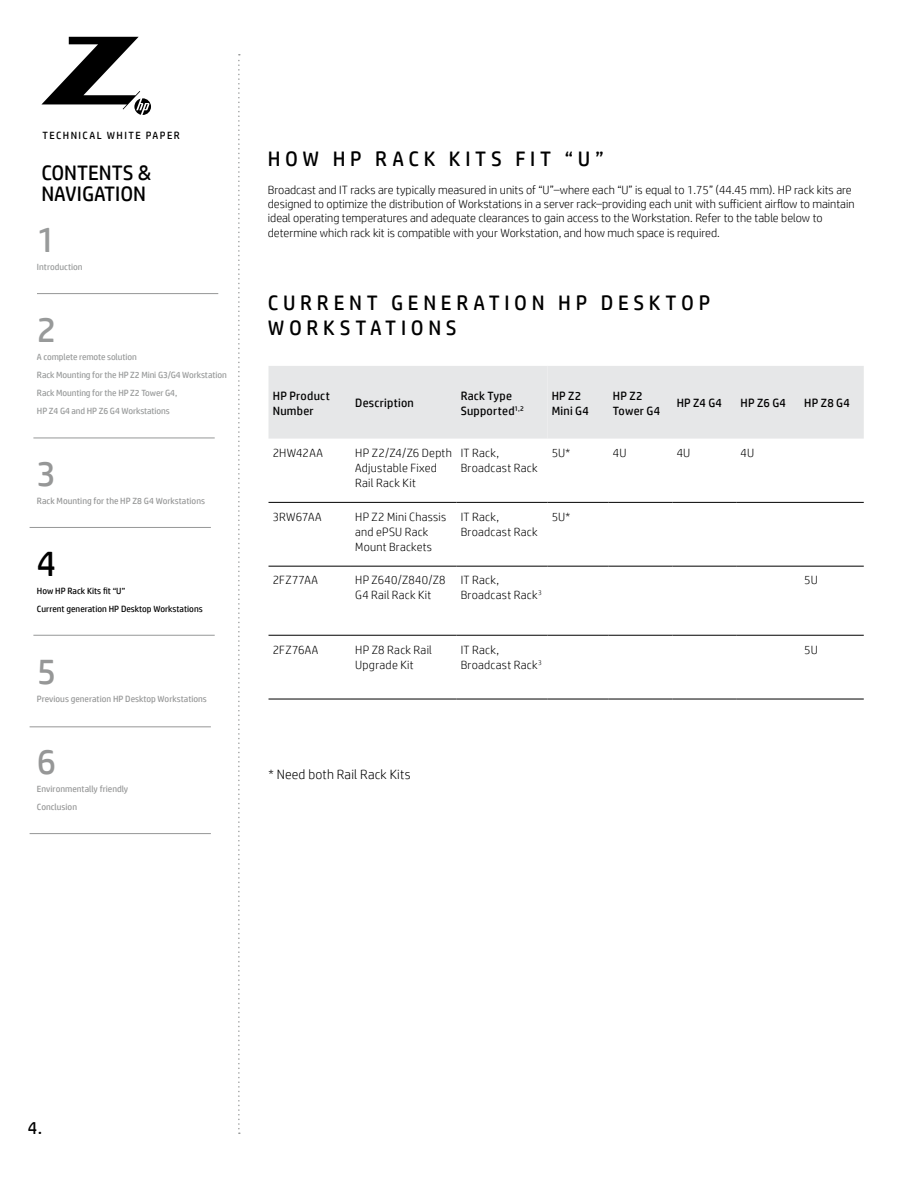
<style>
.page{position:relative;width:918px;height:1188px;background:#fff}
.page>*{position:absolute;margin:0;border:0;box-sizing:border-box;transform-origin:0 0}
.t1{font:36px "HP Simplified";color:#969797}
.t2{font:36px "HP Simplified";color:#989a9a}
.t3{font:36px "HP Simplified";color:#000}
.t4{font:21px/25.2px "HP Simplified";letter-spacing:.22em;color:#000}
.t5{font:21px/21px "HP Simplified";color:#000}
.t6{font:17.7px "HP Simplified";color:#000}
.t7{font:300 13.5px "HP Simplified";letter-spacing:.015em;color:#000}
.t8{font:300 12px/14.4px "HP Simplified";color:#000}
.t9{font:300 12px/15px "HP Simplified";letter-spacing:.02em;color:#000}
.t10{font:12px/15px "HP Simplified";letter-spacing:.02em;color:#000}
.t11{font:300 12px "HP Simplified";letter-spacing:.025em;color:#000}
.t12{font:10.5px "HP Simplified";letter-spacing:.14em;color:#000}
.t13{font:9px/18px "HP Simplified";letter-spacing:-.01em;color:#989a9a}
.t14{font:9px/18px "HP Simplified";color:#969797}
.t15{font:9px/18px "HP Simplified";color:#000}
</style>
<div class="page">
<svg style="left:238px;top:54px;width:2px;height:1080px"></svg>
<div style="left:269px;top:366px;width:595px;height:73px;background:#e6e7e8"></div>
<hr style="left:547px;top:502px;width:62px;height:1px;background:#000">
<hr style="left:609px;top:502px;width:63px;height:1px;background:#000">
<hr style="left:672px;top:502px;width:64px;height:1px;background:#000">
<hr style="left:736px;top:502px;width:64px;height:1px;background:#000">
<hr style="left:800px;top:502px;width:64px;height:1px;background:#000">
<hr style="left:547px;top:566px;width:62px;height:1px;background:#000">
<hr style="left:609px;top:566px;width:63px;height:1px;background:#000">
<hr style="left:672px;top:566px;width:64px;height:1px;background:#000">
<hr style="left:736px;top:566px;width:64px;height:1px;background:#000">
<hr style="left:800px;top:566px;width:64px;height:1px;background:#000">
<hr style="left:547px;top:635px;width:62px;height:1px;background:#000">
<hr style="left:609px;top:635px;width:63px;height:1px;background:#000">
<hr style="left:672px;top:635px;width:64px;height:1px;background:#000">
<hr style="left:736px;top:635px;width:64px;height:1px;background:#000">
<hr style="left:800px;top:635px;width:64px;height:1px;background:#000">
<hr style="left:736px;top:699px;width:64px;height:1px;background:#000">
<hr style="left:800px;top:699px;width:64px;height:1px;background:#000">
<hr style="left:547px;top:699px;width:62px;height:1px;background:#000">
<hr style="left:609px;top:699px;width:63px;height:1px;background:#000">
<hr style="left:672px;top:699px;width:64px;height:1px;background:#000">
<hr style="left:269px;top:502px;width:82px;height:1px;background:#000">
<hr style="left:351px;top:502px;width:105px;height:1px;background:#000">
<hr style="left:456px;top:502px;width:91px;height:1px;background:#000">
<hr style="left:269px;top:566px;width:82px;height:1px;background:#000">
<hr style="left:351px;top:566px;width:105px;height:1px;background:#000">
<hr style="left:456px;top:566px;width:91px;height:1px;background:#000">
<hr style="left:269px;top:635px;width:82px;height:1px;background:#000">
<hr style="left:351px;top:635px;width:105px;height:1px;background:#000">
<hr style="left:456px;top:635px;width:91px;height:1px;background:#000">
<hr style="left:269px;top:699px;width:82px;height:1px;background:#000">
<hr style="left:351px;top:699px;width:105px;height:1px;background:#000">
<hr style="left:456px;top:699px;width:91px;height:1px;background:#000">
<hr style="left:37px;top:293px;width:181px;height:1px;background:#969797">
<hr style="left:33px;top:438px;width:182px;height:1px;background:#969797">
<hr style="left:30px;top:727px;width:181px;height:1px;background:#969797">
<hr style="left:30px;top:833px;width:181px;height:1px;background:#969797">
<hr style="left:30px;top:527px;width:181px;height:1px;background:#969797">
<hr style="left:33px;top:635px;width:182px;height:1px;background:#969797">
<svg style="left:41px;top:37px;width:110px;height:78px"></svg>
<p class="t12" style="left:42px;top:128px;width:139px">TECHNICAL WHITE PAPER</p>
<h2 class="t5" style="left:41px;top:162px;width:111px">CONTENTS &amp;<br>NAVIGATION</h2>
<h1 class="t2" style="left:37px;top:216px;width:21px">1</h1>
<p class="t13" style="left:37px;top:258px;width:47px">Introduction</p>
<h1 class="t2" style="left:37px;top:306px;width:21px">2</h1>
<p class="t13" style="left:37px;top:348px;width:191px">A complete remote solution<br>Rack Mounting for the HP Z2 Mini G3/G4 Workstation Rack Mounting for the HP Z2 Tower G4,<br>HP Z4 G4 and HP Z6 G4 Workstations</p>
<h1 class="t1" style="left:37px;top:450px;width:21px">3</h1>
<p class="t14" style="left:37px;top:492px;width:170px">Rack Mounting for the HP Z8 G4 Workstations</p>
<h1 class="t3" style="left:37px;top:540px;width:21px">4</h1>
<p class="t15" style="left:37px;top:582px;width:167px">How HP Rack Kits fit “U”<br>Current generation HP Desktop Workstations</p>
<h1 class="t1" style="left:37px;top:648px;width:21px">5</h1>
<p class="t14" style="left:37px;top:690px;width:171px">Previous generation HP Desktop Workstations</p>
<h1 class="t1" style="left:37px;top:738px;width:21px">6</h1>
<p class="t14" style="left:37px;top:780px;width:93px">Environmentally friendly<br>Conclusion</p>
<h2 class="t4" style="left:268px;top:146px;width:337px">HOW HP RACK KITS FIT “U”</h2>
<p class="t8" style="left:268px;top:182px;width:588px">Broadcast and IT racks are typically measured in units of “U”–where each “U” is equal to 1.75” (44.45 mm). HP rack kits are designed to optimize the distribution of Workstations in a server rack–providing each unit with sufficient airflow to maintain ideal operating temperatures and adequate clearances to gain access to the Workstation. Refer to the table below to determine which rack kit is compatible with your Workstation, and how much space is required.</p>
<h2 class="t4" style="left:268px;top:290px;width:444px">CURRENT GENERATION HP DESKTOP<br>WORKSTATIONS</h2>
<p class="t10" style="left:273px;top:388px;width:59px">HP Product<br>Number</p>
<p class="t10" style="left:355px;top:395px;width:60px">Description</p>
<p class="t10" style="left:461px;top:388px;width:65px">Rack Type<br>Supported<sup>1,2</sup></p>
<p class="t10" style="left:552px;top:388px;width:39px">HP Z2<br>Mini G4</p>
<p class="t10" style="left:613px;top:388px;width:49px">HP Z2<br>Tower G4</p>
<p class="t10" style="left:677px;top:395px;width:47px">HP Z4 G4</p>
<p class="t10" style="left:740px;top:395px;width:47px">HP Z6 G4</p>
<p class="t10" style="left:804px;top:395px;width:47px">HP Z8 G4</p>
<p class="t8" style="left:273px;top:445px;width:52px">2HW42AA</p>
<p class="t9" style="left:355px;top:445px;width:98px">HP Z2/Z4/Z6 Depth<br>Adjustable Fixed<br>Rail Rack Kit</p>
<p class="t9" style="left:461px;top:445px;width:78px">IT Rack,<br>Broadcast Rack</p>
<p class="t8" style="left:552px;top:445px;width:20px">5U*</p>
<p class="t8" style="left:613px;top:445px;width:15px">4U</p>
<p class="t8" style="left:677px;top:445px;width:15px">4U</p>
<p class="t8" style="left:740px;top:445px;width:15px">4U</p>
<p class="t8" style="left:273px;top:509px;width:50px">3RW67AA</p>
<p class="t9" style="left:355px;top:509px;width:92px">HP Z2 Mini Chassis and ePSU Rack<br>Mount Brackets</p>
<p class="t9" style="left:461px;top:509px;width:78px">IT Rack,<br>Broadcast Rack</p>
<p class="t8" style="left:552px;top:509px;width:20px">5U*</p>
<p class="t9" style="left:273px;top:572px;width:47px">2FZ77AA</p>
<p class="t9" style="left:355px;top:572px;width:92px">HP Z640/Z840/Z8<br>G4 Rail Rack Kit</p>
<p class="t9" style="left:461px;top:572px;width:83px">IT Rack,<br>Broadcast Rack<sup>3</sup></p>
<p class="t8" style="left:804px;top:573px;width:15px">5U</p>
<p class="t11" style="left:273px;top:641px;width:47px">2FZ76AA</p>
<p class="t9" style="left:355px;top:642px;width:78px">HP Z8 Rack Rail<br>Upgrade Kit</p>
<p class="t9" style="left:461px;top:642px;width:83px">IT Rack,<br>Broadcast Rack<sup>3</sup></p>
<p class="t8" style="left:804px;top:642px;width:15px">5U</p>
<p class="t7" style="left:269px;top:766px;width:144px">* Need both Rail Rack Kits</p>
<h3 class="t6" style="left:28px;top:1116px;width:16px">4.</h3>
</div>
